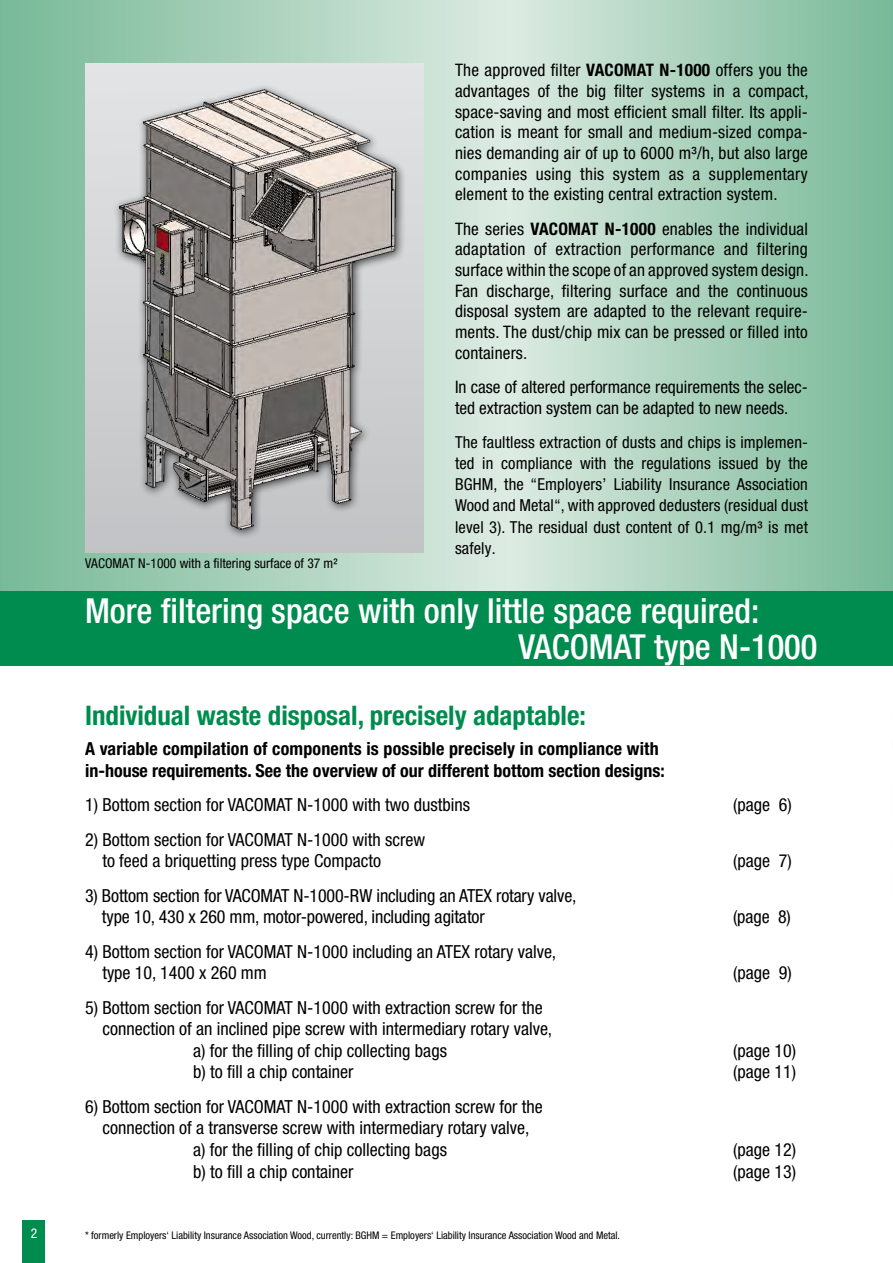
<style>
.page{position:relative;width:893px;height:1263px;background:#fff}
.page>*{position:absolute;margin:0;border:0;box-sizing:border-box;transform-origin:0 0}
.t1{font:500 condensed 34.5px/36px "Helvetica Neue LT Pro";color:#fff}
.t2{font:700 condensed 27px "Helvetica Neue LT Pro";color:#008c4f}
.t3{font:condensed 18px/21.6px "Helvetica Neue LT Pro";color:#000}
.t4{font:700 condensed 18px/21.6px "Helvetica Neue LT Pro";letter-spacing:.01em;color:#000}
.t5{font:condensed 17.25px/20.7px "Helvetica Neue LT Pro";letter-spacing:.01em;color:#000;text-align:justify}
.t6{font:condensed 16.5px/21px "Helvetica Neue LT Pro";letter-spacing:.01em;color:#000;text-align:justify}
.t7{font:condensed 13.5px "Helvetica Neue LT Pro";color:#000}
.t8{font:condensed 13.5px "Helvetica Neue LT Pro";color:#fff}
.t9{font:condensed 10.5px "Helvetica Neue LT Pro";color:#000}
.s1{font-weight:700}
</style>
<div class="page">
<div style="left:23px;top:1220px;width:22px;height:43px;background:#008c4f"></div>
<svg style="left:0;top:0;width:893px;height:591px;background:#aad1bc"></svg>
<div style="left:0;top:591px;width:893px;height:74px;background:#008c4f"></div>
<div style="left:85px;top:64px;width:338px;height:488px;background:linear-gradient(to bottom,#e3e4e5,#c1c3c5)"></div>
<img style="left:86px;top:64px;width:335px;height:478px">
<p class="t8" style="left:31px;top:1226px;width:8px">2</p>
<p class="t7" style="left:85px;top:555px;width:254px">VACOMAT N-1000 with a filtering surface of 37 m²</p>
<p class="t5" style="left:455px;top:59px;width:355px">The approved filter <span class="s1">VACOMAT N-1000</span> offers you the advantages of the big filter systems in a compact, space-saving and most efficient small filter. Its appli&shy;cation is meant for small and medium-sized compa&shy;nies demanding air of up to 6000 m³/h, but also large companies using this system as a supplementary element to the existing central extraction system.</p>
<p class="t5" style="left:455px;top:218px;width:355px">The series <span class="s1">VACOMAT N-1000</span> enables the individual adaptation of extraction performance and filtering surface within the scope of an approved system design.<br>Fan discharge, filtering surface and the continuous disposal system are adapted to the relevant require&shy;ments. The dust/chip mix can be pressed or filled into containers.</p>
<p class="t5" style="left:455px;top:376px;width:354px">In case of altered performance requirements the selec&shy;ted extraction system can be adapted to new needs.</p>
<p class="t6" style="left:455px;top:432px;width:354px">The faultless extraction of dusts and chips is implemen&shy;ted in compliance with the regulations issued by the BGHM, the “Employers’ Liability Insurance Association Wood and Metal“, with approved dedusters (residual dust level 3). The residual dust content of 0.1 mg/m³ is met safely.</p>
<h1 class="t1" style="left:519px;top:592px;width:300px;text-indent:-433px">More filtering space with only little space required:<br>VACOMAT type N-1000</h1>
<h2 class="t2" style="left:85px;top:699px;width:502px">Individual waste disposal, precisely adaptable:</h2>
<p class="t4" style="left:85px;top:738px;width:581px">A variable compilation of components is possible precisely in compliance with in-house requirements. See the overview of our different bottom section designs:</p>
<p class="t3" style="left:85px;top:794px;width:387px">1) Bottom section for VACOMAT N-1000 with two dustbins</p>
<p class="t3" style="left:733px;top:794px;width:60px">(page 6)</p>
<p class="t3" style="left:102px;top:828px;width:324px;text-indent:-17px">2) Bottom section for VACOMAT N-1000 with screw to feed a briquetting press type Compacto</p>
<p class="t3" style="left:733px;top:850px;width:60px">(page 7)</p>
<p class="t3" style="left:102px;top:884px;width:476px;text-indent:-17px">3) Bottom section for VACOMAT N-1000-RW including an ATEX rotary valve, type 10, 430 x 260 mm, motor-powered, including agitator</p>
<p class="t3" style="left:102px;top:940px;width:455px;text-indent:-17px">4) Bottom section for VACOMAT N-1000 including an ATEX rotary valve, type 10, 1400 x 260 mm</p>
<p class="t3" style="left:733px;top:906px;width:59px">(page 8)</p>
<p class="t3" style="left:733px;top:962px;width:60px">(page 9)</p>
<p class="t3" style="left:85px;top:996px;width:459px">5) Bottom section for VACOMAT N-1000 with extraction screw for the</p>
<p class="t3" style="left:102px;top:1018px;width:451px">connection of an inclined pipe screw with intermediary rotary valve,</p>
<p class="t3" style="left:193px;top:1039px;width:256px">a) for the filling of chip collecting bags</p>
<p class="t3" style="left:733px;top:1039px;width:65px">(page 10)</p>
<p class="t3" style="left:193px;top:1061px;width:162px">b) to fill a chip container</p>
<p class="t3" style="left:733px;top:1061px;width:65px">(page 11)</p>
<p class="t3" style="left:85px;top:1095px;width:459px">6) Bottom section for VACOMAT N-1000 with extraction screw for the</p>
<p class="t3" style="left:102px;top:1117px;width:429px">connection of a transverse screw with intermediary rotary valve,</p>
<p class="t3" style="left:193px;top:1138px;width:256px">a) for the filling of chip collecting bags</p>
<p class="t3" style="left:733px;top:1138px;width:65px">(page 12)</p>
<p class="t3" style="left:193px;top:1160px;width:162px">b) to fill a chip container</p>
<p class="t3" style="left:733px;top:1160px;width:65px">(page 13)</p>
<p class="t9" style="left:85px;top:1229px;width:537px">* formerly Employers‘ Liability Insurance Association Wood, currently: BGHM = Employers‘ Liability Insurance Association Wood and Metal.</p>
</div>
